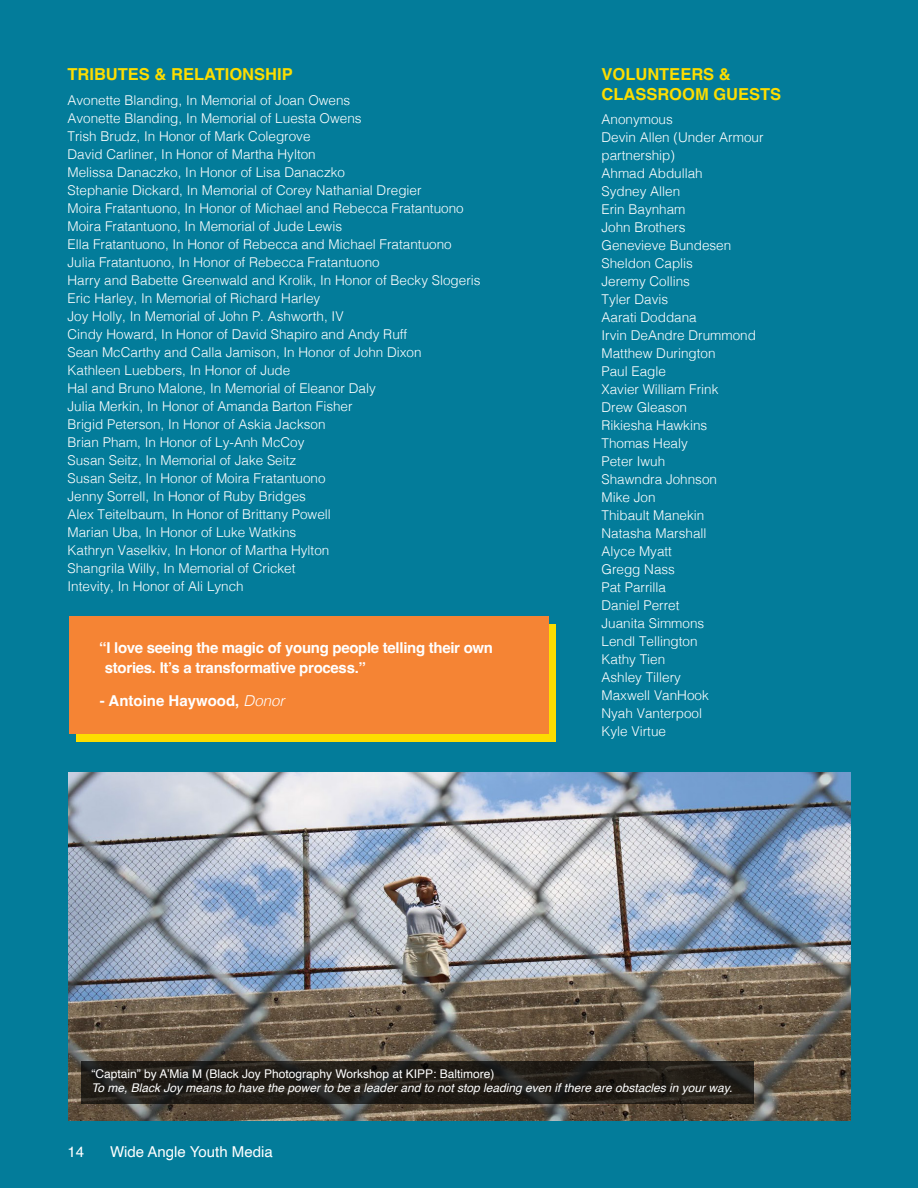
<style>
.page{position:relative;width:918px;height:1188px;background:#037c9a}
.page>*{position:absolute;margin:0;border:0;box-sizing:border-box;transform-origin:0 0}
.t1{font:700 16.5px/19.8px "Helvetica";color:#fddd00}
.t2{font:700 15px/19.5px "Helvetica";letter-spacing:-.02em;color:#fff}
.t3{font:15px "Helvetica";color:#fff}
.t4{font:700 15px "Helvetica";color:#fff}
.t5{font:300 13.5px/18px "Helvetica";color:#fff}
.t6{font:italic 12px "Helvetica";color:#fff}
.t7{font:12px "Helvetica";color:#fff}
.s1{font-weight:300;font-style:italic}
</style>
<div class="page">
<img style="left:69px;top:772px;width:781px;height:348px">
<div style="left:76px;top:624px;width:480px;height:117px;background:#fddd00"></div>
<div style="left:69px;top:617px;width:480px;height:117px;background:#f58434"></div>
<svg style="left:81px;top:1061px;width:673px;height:43px;background:#221e19"></svg>
<p class="t1" style="left:68px;top:66px;width:227px">TRIBUTES &amp; RELATIONSHIP</p>
<p class="t5" style="left:68px;top:90px;width:415px">Avonette Blanding, In Memorial of Joan Owens<br>Avonette Blanding, In Memorial of Luesta Owens<br>Trish Brudz, In Honor of Mark Colegrove<br>David Carliner, In Honor of Martha Hylton<br>Melissa Danaczko, In Honor of Lisa Danaczko<br>Stephanie Dickard, In Memorial of Corey Nathanial Dregier<br>Moira Fratantuono, In Honor of Michael and Rebecca Fratantuono Moira Fratantuono, In Memorial of Jude Lewis<br>Ella Fratantuono, In Honor of Rebecca and Michael Fratantuono Julia Fratantuono, In Honor of Rebecca Fratantuono<br>Harry and Babette Greenwald and Krolik, In Honor of Becky Slogeris Eric Harley, In Memorial of Richard Harley<br>Joy Holly, In Memorial of John P. Ashworth, IV<br>Cindy Howard, In Honor of David Shapiro and Andy Ruff<br>Sean McCarthy and Calla Jamison, In Honor of John Dixon<br>Kathleen Luebbers, In Honor of Jude<br>Hal and Bruno Malone, In Memorial of Eleanor Daly<br>Julia Merkin, In Honor of Amanda Barton Fisher<br>Brigid Peterson, In Honor of Askia Jackson<br>Brian Pham, In Honor of Ly-Anh McCoy<br>Susan Seitz, In Memorial of Jake Seitz<br>Susan Seitz, In Honor of Moira Fratantuono<br>Jenny Sorrell, In Honor of Ruby Bridges<br>Alex Teitelbaum, In Honor of Brittany Powell<br>Marian Uba, In Honor of Luke Watkins<br>Kathryn Vaselkiv, In Honor of Martha Hylton<br>Shangrila Willy, In Memorial of Cricket<br>Intevity, In Honor of Ali Lynch</p>
<p class="t2" style="left:105px;top:640px;width:390px;text-indent:-6px">“I love seeing the magic of young people telling their own stories. It’s a transformative process.”</p>
<p class="t4" style="left:100px;top:691px;width:186px">- Antoine Haywood, <span class="s1">Donor</span></p>
<p class="t1" style="left:602px;top:66px;width:181px">VOLUNTEERS &amp;<br>CLASSROOM GUESTS</p>
<p class="t5" style="left:602px;top:110px;width:164px">Anonymous<br>Devin Allen (Under Armour partnership)<br>Ahmad Abdullah<br>Sydney Allen<br>Erin Baynham<br>John Brothers<br>Genevieve Bundesen<br>Sheldon Caplis<br>Jeremy Collins<br>Tyler Davis<br>Aarati Doddana<br>Irvin DeAndre Drummond<br>Matthew Durington<br>Paul Eagle<br>Xavier William Frink<br>Drew Gleason<br>Rikiesha Hawkins<br>Thomas Healy<br>Peter Iwuh<br>Shawndra Johnson<br>Mike Jon<br>Thibault Manekin<br>Natasha Marshall<br>Alyce Myatt<br>Gregg Nass<br>Pat Parrilla<br>Daniel Perret<br>Juanita Simmons<br>Lendl Tellington<br>Kathy Tien<br>Ashley Tillery<br>Maxwell VanHook<br>Nyah Vanterpool<br>Kyle Virtue</p>
<p class="t7" style="left:92px;top:1064px;width:405px">“Captain” by A’Mia M (Black Joy Photography Workshop at KIPP: Baltimore)</p>
<p class="t6" style="left:92px;top:1079px;width:642px">To me, Black Joy means to have the power to be a leader and to not stop leading even if there are obstacles in your way.</p>
<p class="t3" style="left:67px;top:1140px;width:18px">14</p>
<p class="t3" style="left:110px;top:1140px;width:164px">Wide Angle Youth Media</p>
</div>
